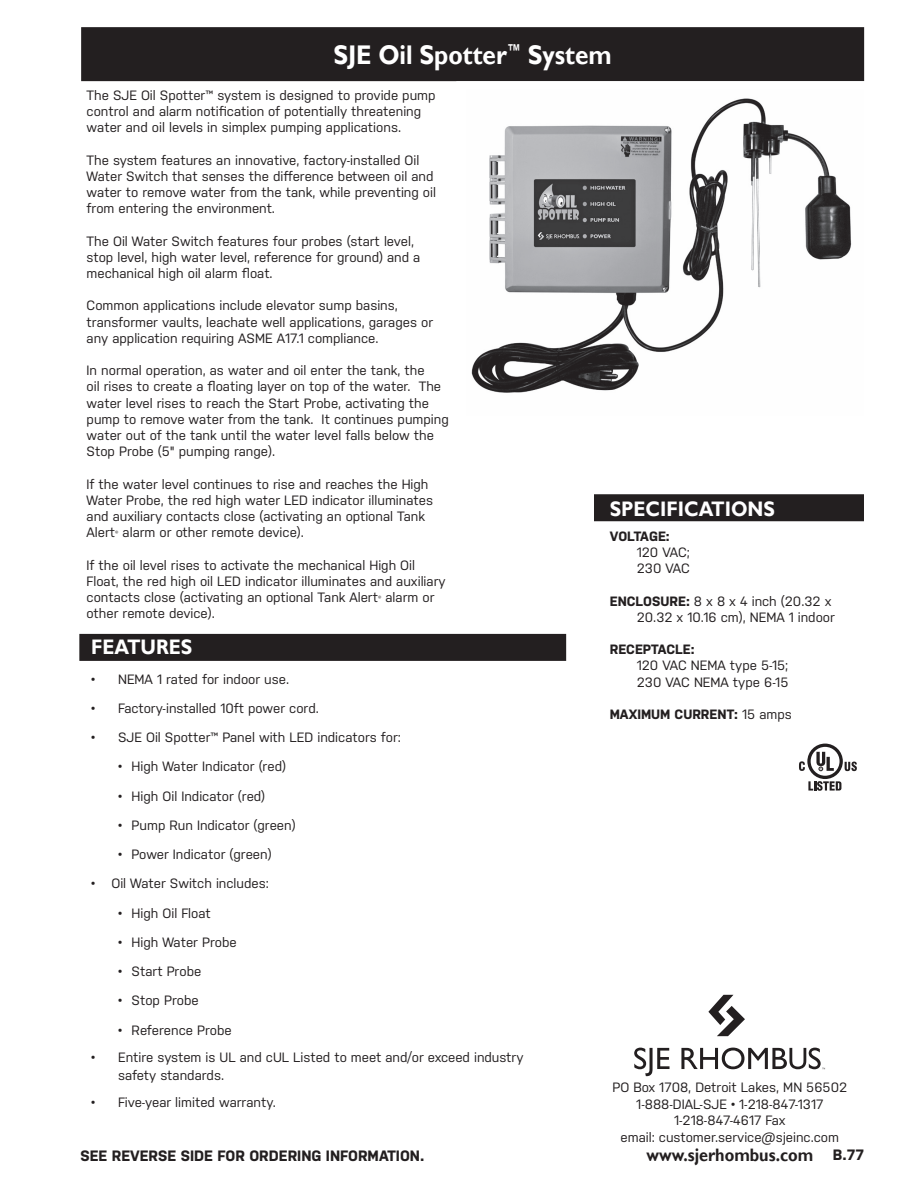
<style>
.page{position:relative;width:918px;height:1188px;background:#fff}
.page>*{position:absolute;margin:0;border:0;box-sizing:border-box;transform-origin:0 0}
.t1{font:700 27px "Gill Sans";color:#fff;scale:.9 1}
.t2{font:700 21px "Gill Sans";color:#fff;scale:.9 1}
.t3{font:700 18px "Gill Sans";color:#231f20;scale:.9 1}
.t4{font:700 15px "Nudista";color:#231f20}
.t5{font:13.5px/16.2px "Nudista";color:#231f20}
.t6{font:700 13.5px "Nudista";color:#231f20}
.s1{font-size:9px}
.s2{font-weight:700}
.s3{font-weight:400}
.s4{font-family:"Nudista";font-size:15px}
</style>
<div class="page">
<div style="left:82px;top:28px;width:781px;height:52px;background:#231f20"></div>
<div style="left:81px;top:27px;width:783px;height:54px;border:2px solid #231f20"></div>
<div style="left:595px;top:495px;width:268px;height:25px;background:#231f20"></div>
<div style="left:594px;top:494px;width:270px;height:27px;border:2px solid #231f20"></div>
<div style="left:80px;top:635px;width:485px;height:25px;background:#231f20"></div>
<div style="left:79px;top:634px;width:487px;height:27px;border:2px solid #231f20"></div>
<svg style="left:799px;top:744px;width:58px;height:47px"></svg>
<svg style="left:634px;top:1048px;width:36px;height:28px"></svg>
<svg style="left:708px;top:995px;width:37px;height:41px"></svg>
<svg style="left:681px;top:1048px;width:144px;height:21px"></svg>
<img style="left:471px;top:98px;width:381px;height:295px">
<h1 class="t1" style="left:333px;top:39px;width:311px">SJE Oil Spotter<sup>™</sup> System</h1>
<p class="t5" style="left:87px;top:87px;width:350px">The SJE Oil Spotter™ system is designed to provide pump control and alarm notification of potentially threatening water and oil levels in simplex pumping applications.</p>
<p class="t5" style="left:87px;top:152px;width:351px">The system features an innovative, factory-installed Oil Water Switch that senses the difference between oil and water to remove water from the tank, while preventing oil from entering the environment.</p>
<p class="t5" style="left:87px;top:233px;width:335px">The Oil Water Switch features four probes (start level, stop level, high water level, reference for ground) and a mechanical high oil alarm float.</p>
<p class="t5" style="left:87px;top:297px;width:348px">Common applications include elevator sump basins, transformer vaults, leachate well applications, garages or any application requiring ASME A17.1 compliance.</p>
<p class="t5" style="left:87px;top:362px;width:364px">In normal operation, as water and oil enter the tank, the<br>oil rises to create a floating layer on top of the water. The water level rises to reach the Start Probe, activating the pump to remove water from the tank. It continues pumping water out of the tank until the water level falls below the Stop Probe (5" pumping range).</p>
<p class="t5" style="left:87px;top:476px;width:348px">If the water level continues to rise and reaches the High Water Probe, the red high water LED indicator illuminates and auxiliary contacts close (activating an optional Tank Alert<span class="s1">®</span> alarm or other remote device).</p>
<p class="t5" style="left:87px;top:557px;width:361px">If the oil level rises to activate the mechanical High Oil Float, the red high oil LED indicator illuminates and auxiliary contacts close (activating an optional Tank Alert<span class="s1">®</span> alarm or other remote device).</p>
<h2 class="t2" style="left:91px;top:635px;width:114px">FEATURES</h2>
<p class="t5" style="left:91px;top:671px;width:200px">• NEMA 1 rated for indoor use.</p>
<p class="t5" style="left:91px;top:700px;width:229px">• Factory-installed 10ft power cord.</p>
<p class="t5" style="left:91px;top:729px;width:311px">• SJE Oil Spotter™ Panel with LED indicators for:</p>
<p class="t5" style="left:118px;top:758px;width:169px">• High Water Indicator (red)</p>
<p class="t5" style="left:118px;top:788px;width:149px">• High Oil Indicator (red)</p>
<p class="t5" style="left:118px;top:817px;width:179px">• Pump Run Indicator (green)</p>
<p class="t5" style="left:118px;top:846px;width:155px">• Power Indicator (green)</p>
<p class="t5" style="left:91px;top:876px;width:179px">• Oil Water Switch includes:</p>
<p class="t5" style="left:118px;top:905px;width:94px">• High Oil Float</p>
<p class="t5" style="left:118px;top:934px;width:120px">• High Water Probe</p>
<p class="t5" style="left:118px;top:963px;width:85px">• Start Probe</p>
<p class="t5" style="left:118px;top:993px;width:82px">• Stop Probe</p>
<p class="t5" style="left:118px;top:1022px;width:115px">• Reference Probe</p>
<p class="t5" style="left:118px;top:1048px;width:407px;line-height:18px;text-indent:-27px">• Entire system is UL and cUL Listed to meet and/or exceed industry safety standards.</p>
<p class="t5" style="left:91px;top:1094px;width:186px">• Five-year limited warranty.</p>
<h2 class="t2" style="left:610px;top:496px;width:185px">SPECIFICATIONS</h2>
<p class="t6" style="left:610px;top:528px;width:62px">VOLTAGE:</p>
<p class="t5" style="left:637px;top:544px;width:55px">120 VAC;<br>230 VAC</p>
<p class="t5" style="left:610px;top:593px;width:227px;text-align:right"><span class="s2">ENCLOSURE:</span> 8 x 8 x 4 inch (20.32 x<br>20.32 x 10.16 cm), NEMA 1 indoor</p>
<p class="t6" style="left:610px;top:642px;width:87px">RECEPTACLE:</p>
<p class="t5" style="left:637px;top:657px;width:153px">120 VAC NEMA type 5-15;<br>230 VAC NEMA type 6-15</p>
<p class="t6" style="left:610px;top:706px;width:184px">MAXIMUM CURRENT: <span class="s3">15 amps</span></p>
<p class="t5" style="left:612px;top:1079px;width:236px;text-align:center">PO Box 1708, Detroit Lakes, MN 56502<br>1-888-DIAL-SJE • 1-218-847-1317<br>1-218-847-4617 Fax<br>email: customer.service@sjeinc.com</p>
<h3 class="t3" style="left:646px;top:1144px;width:243px">www.sjerhombus.com <span class="s4">B.77</span></h3>
<p class="t4" style="left:80px;top:1147px;width:345px">SEE REVERSE SIDE FOR ORDERING INFORMATION.</p>
</div>
